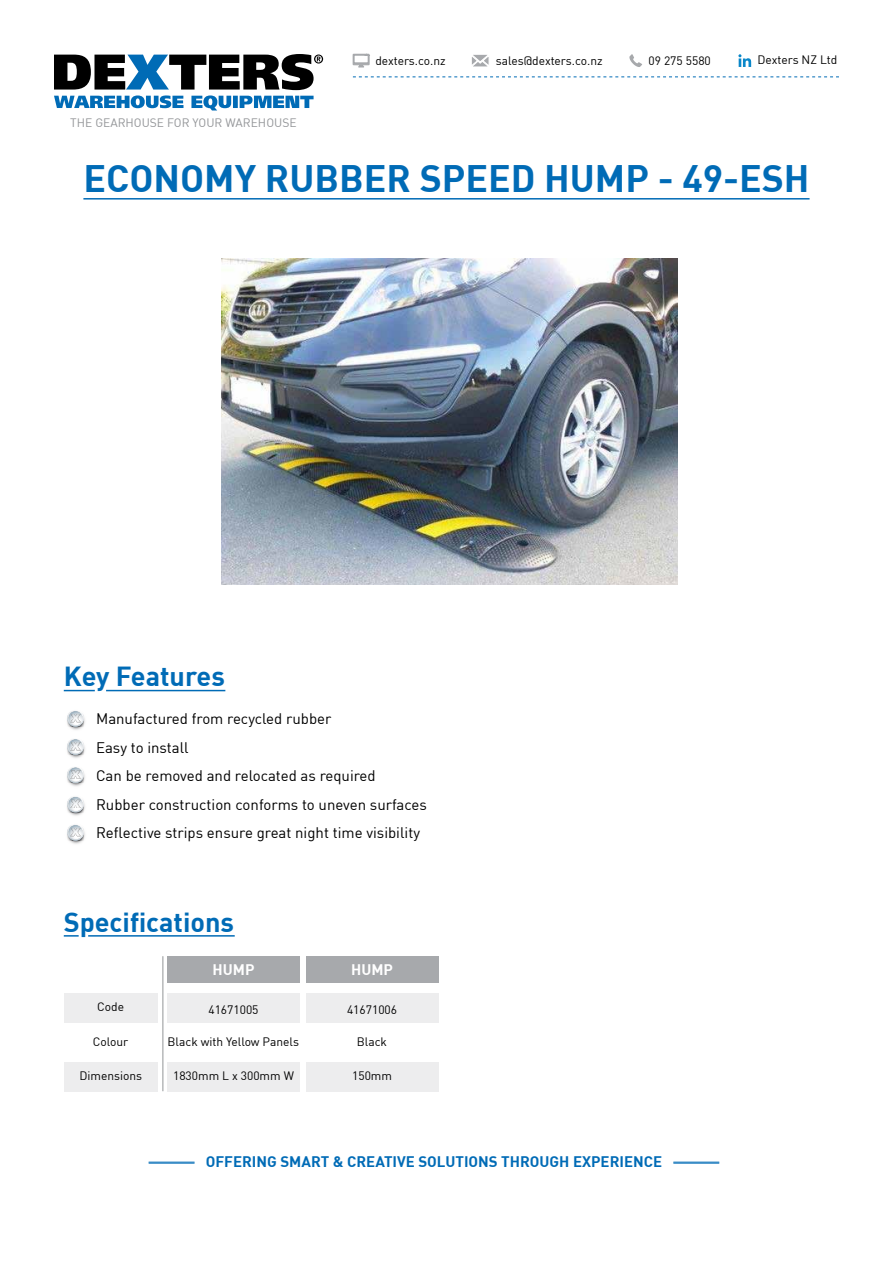
<style>
.page{position:relative;width:893px;height:1263px;background:#fff}
.page>*{position:absolute;margin:0;border:0;box-sizing:border-box;transform-origin:0 0}
.t1{font:700 37.5px "DIN";color:#006bb6}
.t2{font:700 27px "DIN";color:#006bb6}
.t3{font:15px/28.5px "DIN";color:#000}
.t4{font:700 15px "DIN";color:#006bb6}
.t5{font:700 15px "DIN";color:#fff}
.t6{font:12px "DIN";color:#000}
.t7{font:12px "DIN";color:#939598}
</style>
<div class="page">
<hr style="left:673px;top:1162px;width:46px;height:1px;background:#006bb6">
<hr style="left:673px;top:1163px;width:46px;height:1px;background:#006bb6">
<hr style="left:149px;top:1162px;width:46px;height:1px;background:#006bb6">
<hr style="left:149px;top:1163px;width:46px;height:1px;background:#006bb6">
<svg style="left:353px;top:77px;width:486px;height:1px"></svg>
<svg style="left:54px;top:54px;width:269px;height:56px"></svg>
<svg style="left:738px;top:54px;width:13px;height:13px"></svg>
<svg style="left:471px;top:54px;width:18px;height:13px"></svg>
<svg style="left:629px;top:54px;width:13px;height:13px"></svg>
<svg style="left:353px;top:54px;width:17px;height:14px"></svg>
<img style="left:221px;top:259px;width:456px;height:326px">
<hr style="left:83px;top:198px;width:727px;height:2px;background:#006bb6">
<hr style="left:64px;top:690px;width:31px;height:1px;background:#006bb6">
<hr style="left:106px;top:690px;width:119px;height:1px;background:#006bb6">
<svg style="left:64px;top:709px;width:23px;height:23px"></svg>
<svg style="left:67px;top:710px;width:17px;height:17px"></svg>
<svg style="left:64px;top:765px;width:23px;height:24px"></svg>
<svg style="left:67px;top:766px;width:17px;height:17px"></svg>
<svg style="left:64px;top:823px;width:23px;height:23px"></svg>
<svg style="left:67px;top:824px;width:17px;height:16px"></svg>
<svg style="left:64px;top:737px;width:23px;height:23px"></svg>
<svg style="left:67px;top:738px;width:17px;height:17px"></svg>
<svg style="left:64px;top:794px;width:23px;height:24px"></svg>
<svg style="left:67px;top:795px;width:17px;height:17px"></svg>
<svg style="left:64px;top:935px;width:15px;height:2px"></svg>
<hr style="left:88px;top:935px;width:147px;height:2px;background:#006bb6">
<div style="left:167px;top:956px;width:133px;height:26px;background:#a7a9ac"></div>
<div style="left:306px;top:956px;width:132px;height:26px;background:#a7a9ac"></div>
<hr style="left:163px;top:956px;width:1px;height:135px;background:#939598">
<div style="left:64px;top:994px;width:94px;height:29px;background:#ededee"></div>
<div style="left:167px;top:994px;width:133px;height:29px;background:#ededee"></div>
<div style="left:167px;top:1062px;width:133px;height:29px;background:#ededee"></div>
<div style="left:306px;top:994px;width:132px;height:29px;background:#ededee"></div>
<div style="left:306px;top:1062px;width:132px;height:29px;background:#ededee"></div>
<div style="left:64px;top:1062px;width:94px;height:29px;background:#ededee"></div>
<p class="t7" style="left:70px;top:117px;width:228px">THE GEARHOUSE FOR YOUR WAREHOUSE</p>
<p class="t6" style="left:375px;top:56px;width:72px">dexters.co.nz</p>
<p class="t6" style="left:496px;top:55px;width:108px">sales@dexters.co.nz</p>
<p class="t6" style="left:648px;top:55px;width:64px">09 275 5580</p>
<p class="t6" style="left:757px;top:55px;width:81px">Dexters NZ Ltd</p>
<h1 class="t1" style="left:83px;top:160px;width:728px">ECONOMY RUBBER SPEED HUMP - 49-ESH</h1>
<h2 class="t2" style="left:64px;top:663px;width:163px">Key Features</h2>
<p class="t3" style="left:96px;top:705px;width:332px">Manufactured from recycled rubber<br>Easy to install<br>Can be removed and relocated as required Rubber construction conforms to uneven surfaces Reflective strips ensure great night time visibility</p>
<h2 class="t2" style="left:64px;top:909px;width:172px">Specifications</h2>
<p class="t6" style="left:97px;top:1002px;width:28px">Code</p>
<p class="t5" style="left:213px;top:962px;width:43px">HUMP</p>
<p class="t5" style="left:351px;top:962px;width:43px">HUMP</p>
<p class="t6" style="left:208px;top:1005px;width:52px">41671005</p>
<p class="t6" style="left:347px;top:1005px;width:52px">41671006</p>
<p class="t6" style="left:93px;top:1036px;width:37px">Colour</p>
<p class="t6" style="left:168px;top:1036px;width:133px">Black with Yellow Panels</p>
<p class="t6" style="left:357px;top:1036px;width:32px">Black</p>
<p class="t6" style="left:79px;top:1070px;width:64px">Dimensions</p>
<p class="t6" style="left:173px;top:1070px;width:122px">1830mm L x 300mm W</p>
<p class="t6" style="left:352px;top:1070px;width:41px">150mm</p>
<p class="t4" style="left:206px;top:1154px;width:458px">OFFERING SMART &amp; CREATIVE SOLUTIONS THROUGH EXPERIENCE</p>
</div>
